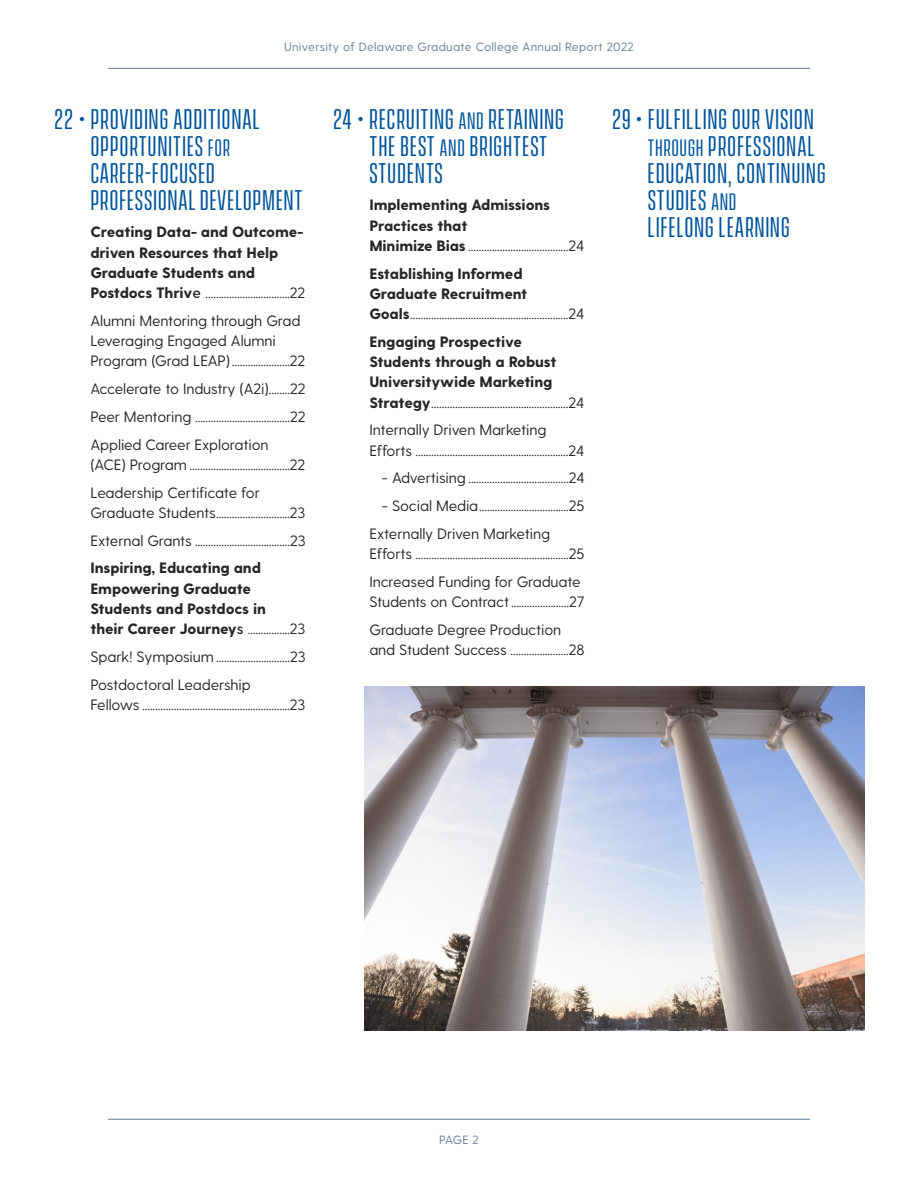
<style>
.page{position:relative;width:918px;height:1188px;background:#fff}
.page>*{position:absolute;margin:0;border:0;box-sizing:border-box;transform-origin:0 0}
.t1{font:27px/27px "Vanguard CF";letter-spacing:.025em;color:#00549b}
.t2{font:15px/20.2px "Greycliff CF";letter-spacing:-.01em;color:#272526}
.t3{font:800 15px/20.2px "Greycliff CF";letter-spacing:-.01em;color:#272526}
.t4{font:12px "Greycliff CF";letter-spacing:.025em;color:#667d93}
.s1{font-size:22.5px}
.s2{font-weight:600}
.s3{font-weight:400}
.s4{font-weight:800}
</style>
<div class="page">
<hr style="left:108px;top:68px;width:702px;height:1px;background:#667d93">
<hr style="left:108px;top:1119px;width:702px;height:1px;background:#667d93">
<img style="left:364px;top:686px;width:500px;height:344px">
<p class="t4" style="left:284px;top:42px;width:351px">University of Delaware Graduate College Annual Report 2022</p>
<p class="t1" style="left:90px;top:106px;width:214px;text-indent:-36px">22 • PROVIDING ADDITIONAL<br>OPPORTUNITIES <span class="s1">FOR<br></span>CAREER-FOCUSED<br>PROFESSIONAL DEVELOPMENT</p>
<p class="t3" style="left:90px;top:223px;width:217px">Creating Data- and Outcome&shy;driven Resources that Help Graduate Students and Postdocs Thriv<span class="s2">e</span> <span class="s3">................................22</span></p>
<p class="t2" style="left:90px;top:312px;width:217px">Alumni Mentoring through Grad<br>Leveraging Engaged Alumni<br>Program (Grad LEAP)......................22</p>
<p class="t2" style="left:91px;top:380px;width:217px">Accelerate to Industry (A2i)........22</p>
<p class="t2" style="left:91px;top:408px;width:217px">Peer Mentoring ....................................22</p>
<p class="t2" style="left:90px;top:436px;width:217px">Applied Career Exploration (ACE) Program ......................................22</p>
<p class="t2" style="left:90px;top:484px;width:217px">Leadership Certificate for<br>Graduate Students............................23</p>
<p class="t2" style="left:91px;top:532px;width:217px">External Grants ....................................23</p>
<p class="t3" style="left:90px;top:559px;width:217px">Inspiring, Educating and<br>Empowering Graduate<br>Students and Postdocs in<br>their Career Journey<span class="s2">s</span> <span class="s3">................23</span></p>
<p class="t2" style="left:91px;top:648px;width:217px">Spark! Symposium ............................23</p>
<p class="t2" style="left:90px;top:676px;width:217px">Postdoctoral Leadership<br>Fellows ........................................................23</p>
<p class="t1" style="left:369px;top:106px;width:196px;text-indent:-36px">24 • RECRUITING <span class="s1">AND</span> RETAINING<br>THE BEST <span class="s1">AND</span> BRIGHTEST<br>STUDENTS</p>
<p class="t3" style="left:369px;top:196px;width:217px">Implementing Admissions<br>Practices that<br>Minimize Bias <span class="s3">......................................24</span></p>
<p class="t2" style="left:369px;top:265px;width:217px"><span class="s4">Establishing Informed<br>Graduate Recruitment<br>Goals</span>............................................................24</p>
<p class="t3" style="left:369px;top:333px;width:217px">Engaging Prospective Students through a Robust Universitywide Marketing Strategy<span class="s3">....................................................24</span></p>
<p class="t2" style="left:369px;top:421px;width:217px">Internally Driven Marketing<br>Efforts ..........................................................24</p>
<p class="t2" style="left:382px;top:469px;width:204px">- Advertising ......................................24</p>
<p class="t2" style="left:382px;top:497px;width:204px">- Social Media..................................25</p>
<p class="t2" style="left:369px;top:525px;width:217px">Externally Driven Marketing<br>Efforts ..........................................................25</p>
<p class="t2" style="left:369px;top:573px;width:217px">Increased Funding for Graduate<br>Students on Contract......................27</p>
<p class="t2" style="left:369px;top:621px;width:217px">Graduate Degree Production and Student Success ......................28</p>
<p class="t1" style="left:648px;top:106px;width:180px;text-indent:-36px">29 • FULFILLING OUR VISION<br><span class="s1">THROUGH</span> PROFESSIONAL<br>EDUCATION, CONTINUING<br>STUDIES <span class="s1">AND<br></span>LIFELONG LEARNING</p>
<p class="t4" style="left:439px;top:1135px;width:41px">PAGE 2</p>
</div>
